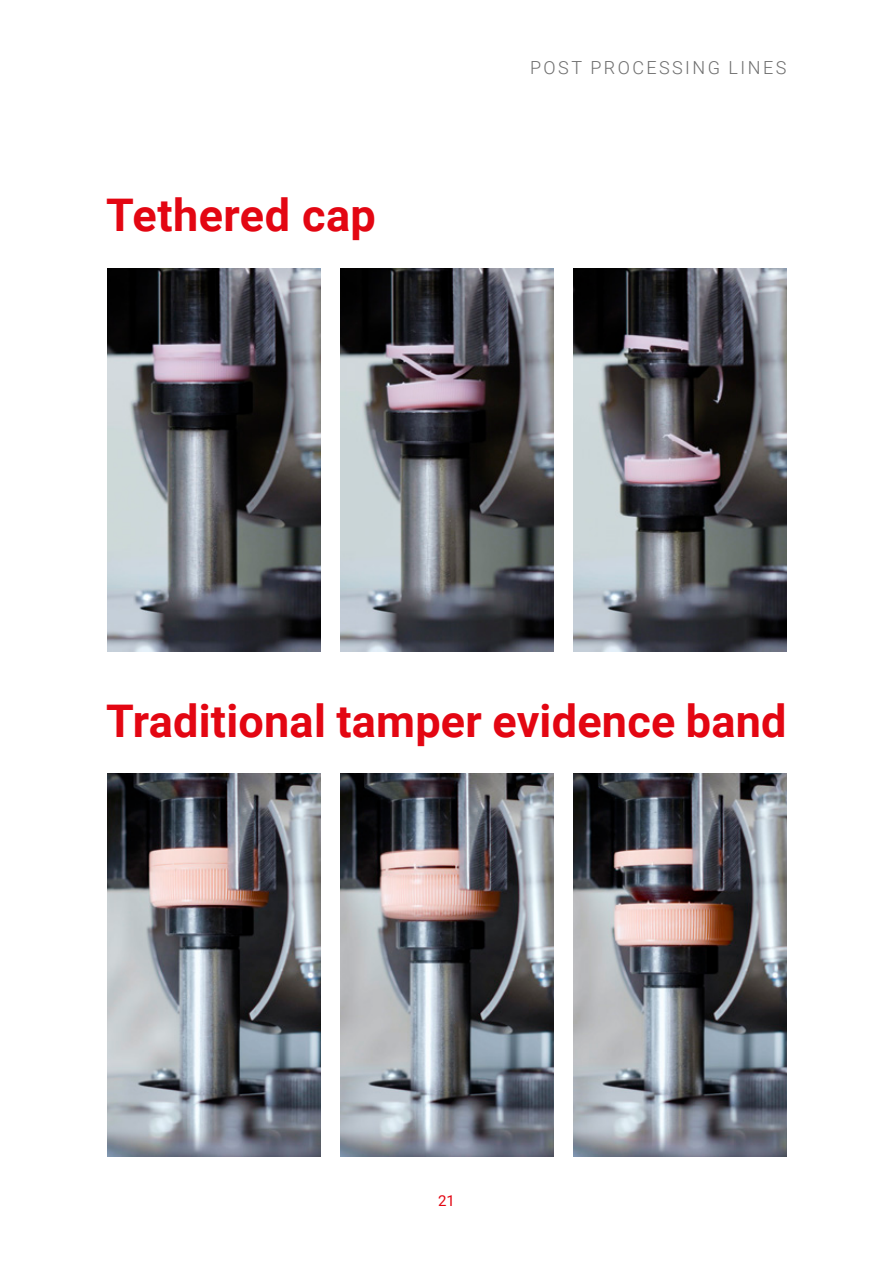
<style>
.page{position:relative;width:893px;height:1263px;background:#fff}
.page>*{position:absolute;margin:0;border:0;box-sizing:border-box;transform-origin:0 0}
.t1{font:700 45px "Roboto";letter-spacing:.005em;color:#e30612}
.t2{font:300 18px "Roboto";letter-spacing:.135em;color:#6e6e6e}
.t3{font:15px "Roboto";color:#e30612}
</style>
<div class="page">
<img style="left:107px;top:268px;width:213px;height:383px">
<img style="left:107px;top:774px;width:213px;height:383px">
<img style="left:340px;top:268px;width:213px;height:383px">
<img style="left:574px;top:268px;width:213px;height:383px">
<img style="left:340px;top:774px;width:213px;height:383px">
<img style="left:574px;top:774px;width:213px;height:383px">
<p class="t1" style="left:106px;top:184px;width:271px">Tethered cap</p>
<p class="t2" style="left:530px;top:55px;width:258px">POST PROCESSING LINES</p>
<p class="t1" style="left:106px;top:690px;width:682px">Traditional tamper evidence band</p>
<p class="t3" style="left:438px;top:1190px;width:18px">21</p>
</div>
